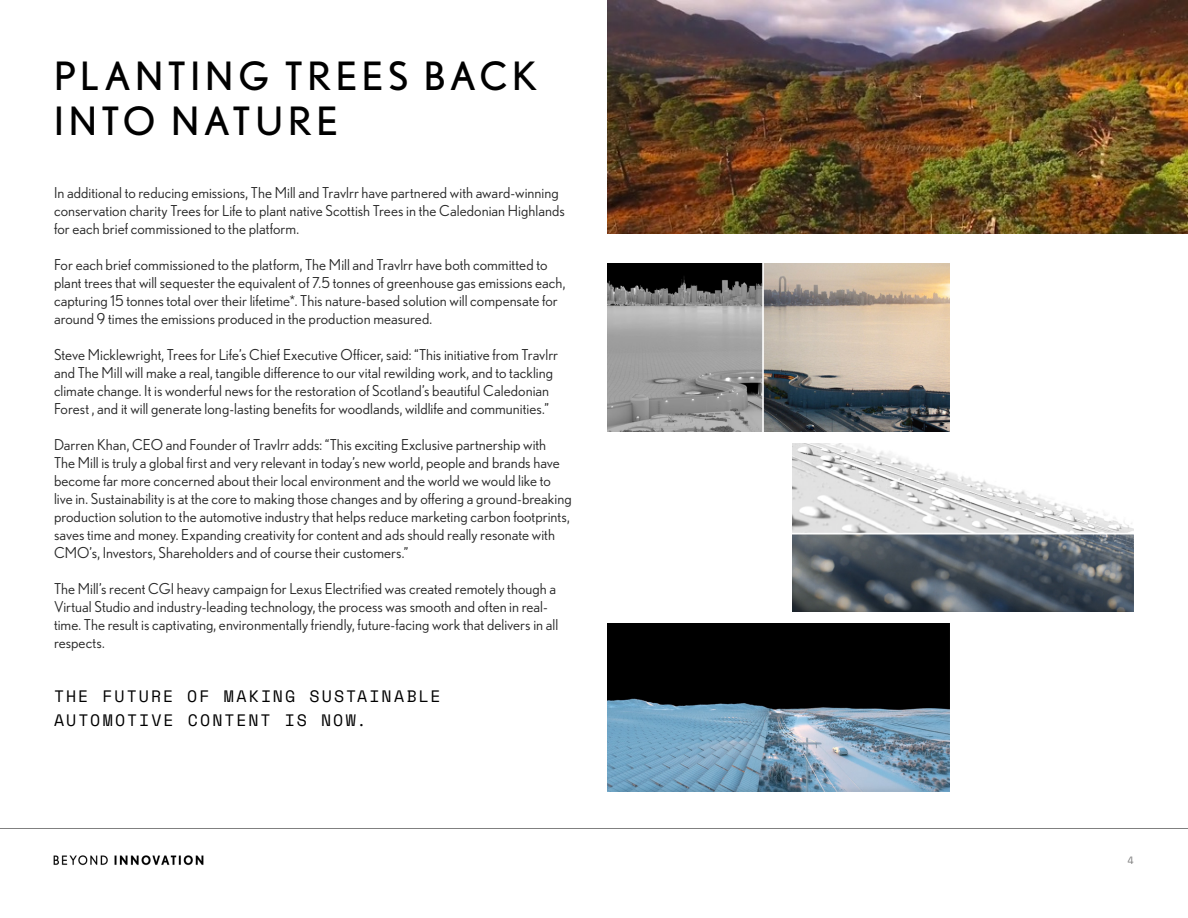
<style>
.page{position:relative;width:1188px;height:918px;background:#fff}
.page>*{position:absolute;margin:0;border:0;box-sizing:border-box;transform-origin:0 0}
.t1{font:39px/45px "Nobel";letter-spacing:.115em;color:#000}
.t2{font:16.5px/24px "Space Mono";letter-spacing:.125em;color:#000}
.t3{font:15px/18px "Nobel";letter-spacing:.005em;color:#262626}
.t4{font:10.5px "Space Mono";color:#808080}
</style>
<div class="page">
<hr style="left:0;top:828px;width:1188px;height:1px;background:#808080">
<img style="left:53px;top:855px;width:151px;height:11px">
<img style="left:608px;top:0;width:580px;height:234px">
<img style="left:608px;top:264px;width:342px;height:168px">
<img style="left:792px;top:443px;width:342px;height:168px">
<img style="left:608px;top:623px;width:342px;height:168px">
<h1 class="t1" style="left:54px;top:53px;width:485px">PLANTING TREES BACK<br>INTO NATURE</h1>
<p class="t3" style="left:54px;top:183px;width:512px">In additional to reducing emissions, The Mill and Travlrr have partnered with award-winning conservation charity Trees for Life to plant native Scottish Trees in the Caledonian Highlands for each brief commissioned to the platform.</p>
<p class="t3" style="left:54px;top:255px;width:513px">For each brief commissioned to the platform, The Mill and Travlrr have both committed to plant trees that will sequester the equivalent of 7.5 tonnes of greenhouse gas emissions each, capturing 15 tonnes total over their lifetime*. This nature-based solution will compensate for around 9 times the emissions produced in the production measured.</p>
<p class="t3" style="left:54px;top:345px;width:506px">Steve Micklewright, Trees for Life’s Chief Executive Officer, said: “This initiative from Travlrr and The Mill will make a real, tangible difference to our vital rewilding work, and to tackling climate change. It is wonderful news for the restoration of Scotland’s beautiful Caledonian Forest , and it will generate long-lasting benefits for woodlands, wildlife and communities.”</p>
<p class="t3" style="left:54px;top:435px;width:519px">Darren Khan, CEO and Founder of Travlrr adds: “This exciting Exclusive partnership with<br>The Mill is truly a global first and very relevant in today’s new world, people and brands have become far more concerned about their local environment and the world we would like to live in. Sustainability is at the core to making those changes and by offering a ground-breaking production solution to the automotive industry that helps reduce marketing carbon footprints, saves time and money. Expanding creativity for content and ads should really resonate with CMO’s, Investors, Shareholders and of course their customers.”</p>
<p class="t3" style="left:54px;top:579px;width:506px">The Mill’s recent CGI heavy campaign for Lexus Electrified was created remotely though a Virtual Studio and industry-leading technology, the process was smooth and often in real&shy;time. The result is captivating, environmentally friendly, future-facing work that delivers in all respects.</p>
<p class="t2" style="left:54px;top:684px;width:388px">THE FUTURE OF MAKING SUSTAINABLE<br>AUTOMOTIVE CONTENT IS NOW.</p>
<p class="t4" style="left:1128px;top:853px;width:8px">4</p>
</div>
